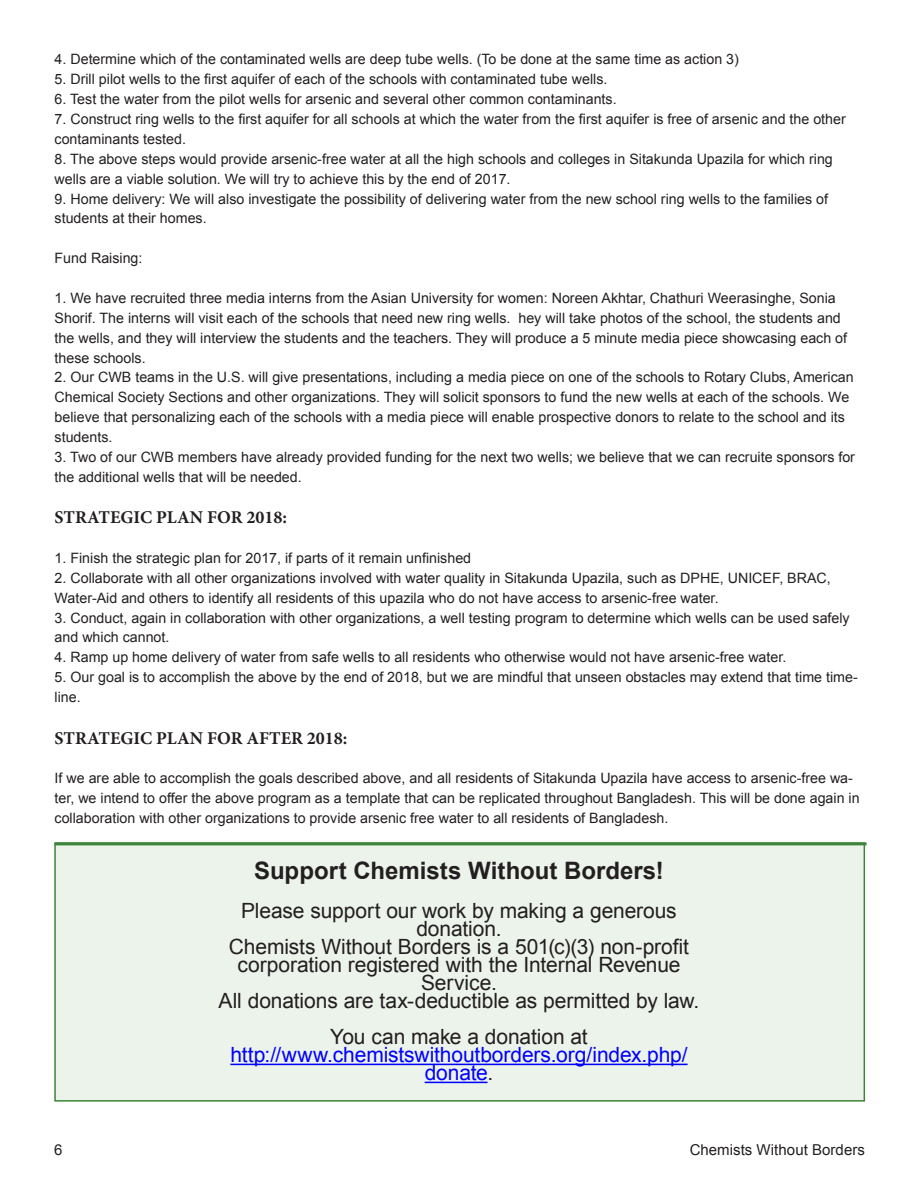
<style>
.page{position:relative;width:918px;height:1188px;background:#fff}
.page>*{position:absolute;margin:0;border:0;box-sizing:border-box;transform-origin:0 0}
.t1{font:700 24px "Arial";color:#231f20}
.t2{font:21px/18px "Arial";letter-spacing:-.005em;color:#231f20;text-align:center}
.t3{font:21px/18px "Arial";letter-spacing:-.005em;color:#00f;text-align:center}
.t4{font:700 18px "Minion Pro";color:#231f20}
.t5{font:15px "Arial";letter-spacing:.005em;color:#231f20}
.t6{font:14.25px/20px "Arial";color:#231f20}
.s1{color:#231f20}
</style>
<div class="page">
<div style="left:54px;top:842px;width:811px;height:260px;background:#ecf3eb;border:2px solid #3c8437"></div>
<hr style="left:55px;top:842px;width:812px;height:3px;background:#3c8437">
<hr style="left:230px;top:1064px;width:458px;height:1px;background:#00f">
<hr style="left:425px;top:1082px;width:63px;height:1px;background:#00f">
<p class="t6" style="left:55px;top:50px;width:686px">4. Determine which of the contaminated wells are deep tube wells. (To be done at the same time as action 3)</p>
<p class="t6" style="left:55px;top:69px;width:554px">5. Drill pilot wells to the first aquifer of each of the schools with contaminated tube wells.</p>
<p class="t6" style="left:55px;top:89px;width:564px">6. Test the water from the pilot wells for arsenic and several other common contaminants.</p>
<p class="t6" style="left:55px;top:109px;width:793px">7. Construct ring wells to the first aquifer for all schools at which the water from the first aquifer is free of arsenic and the other contaminants tested.</p>
<p class="t6" style="left:55px;top:149px;width:780px">8. The above steps would provide arsenic-free water at all the high schools and colleges in Sitakunda Upazila for which ring wells are a viable solution. We will try to achieve this by the end of 2017.</p>
<p class="t6" style="left:55px;top:189px;width:775px">9. Home delivery: We will also investigate the possibility of delivering water from the new school ring wells to the families of students at their homes.</p>
<p class="t6" style="left:55px;top:248px;width:89px">Fund Raising:</p>
<p class="t6" style="left:55px;top:288px;width:794px">1. We have recruited three media interns from the Asian University for women: Noreen Akhtar, Chathuri Weerasinghe, Sonia Shorif. The interns will visit each of the schools that need new ring wells. hey will take photos of the school, the students and the wells, and they will interview the students and the teachers. They will produce a 5 minute media piece showcasing each of these schools.</p>
<p class="t6" style="left:55px;top:368px;width:801px">2. Our CWB teams in the U.S. will give presentations, including a media piece on one of the schools to Rotary Clubs, American Chemical Society Sections and other organizations. They will solicit sponsors to fund the new wells at each of the schools. We believe that personalizing each of the schools with a media piece will enable prospective donors to relate to the school and its students.</p>
<p class="t6" style="left:55px;top:447px;width:802px">3. Two of our CWB members have already provided funding for the next two wells; we believe that we can recruite sponsors for the additional wells that will be needed.</p>
<p class="t4" style="left:55px;top:505px;width:234px">STRATEGIC PLAN FOR 2018:</p>
<p class="t6" style="left:55px;top:548px;width:418px">1. Finish the strategic plan for 2017, if parts of it remain unfinished</p>
<p class="t6" style="left:55px;top:568px;width:778px">2. Collaborate with all other organizations involved with water quality in Sitakunda Upazila, such as DPHE, UNICEF, BRAC,<br>Water-Aid and others to identify all residents of this upazila who do not have access to arsenic-free water.</p>
<p class="t6" style="left:55px;top:608px;width:797px">3. Conduct, again in collaboration with other organizations, a well testing program to determine which wells can be used safely and which cannot.</p>
<p class="t6" style="left:55px;top:648px;width:733px">4. Ramp up home delivery of water from safe wells to all residents who otherwise would not have arsenic-free water.</p>
<p class="t6" style="left:55px;top:667px;width:805px">5. Our goal is to accomplish the above by the end of 2018, but we are mindful that unseen obstacles may extend that time time&shy;line.</p>
<p class="t4" style="left:55px;top:725px;width:294px">STRATEGIC PLAN FOR AFTER 2018:</p>
<p class="t6" style="left:55px;top:768px;width:807px">If we are able to accomplish the goals described above, and all residents of Sitakunda Upazila have access to arsenic-free wa&shy;ter, we intend to offer the above program as a template that can be replicated throughout Bangladesh. This will be done again in collaboration with other organizations to provide arsenic free water to all residents of Bangladesh.</p>
<h1 class="t1" style="left:254px;top:855px;width:411px">Support Chemists Without Borders!</h1>
<h2 class="t2" style="left:219px;top:902px;width:482px">Please support our work by making a generous donation.<br>Chemists Without Borders is a 501(c)(3) non-profit corporation registered with the Internal Revenue Service.<br>All donations are tax-deductible as permitted by law.</h2>
<h2 class="t2" style="left:330px;top:1028px;width:259px">You can make a donation at</h2>
<h2 class="t3" style="left:230px;top:1046px;width:459px">http://www.chemistswithoutborders.org/index.php/ donate<span class="s1">.</span></h2>
<p class="t5" style="left:54px;top:1140px;width:10px">6</p>
<p class="t5" style="left:690px;top:1140px;width:177px">Chemists Without Borders</p>
</div>
